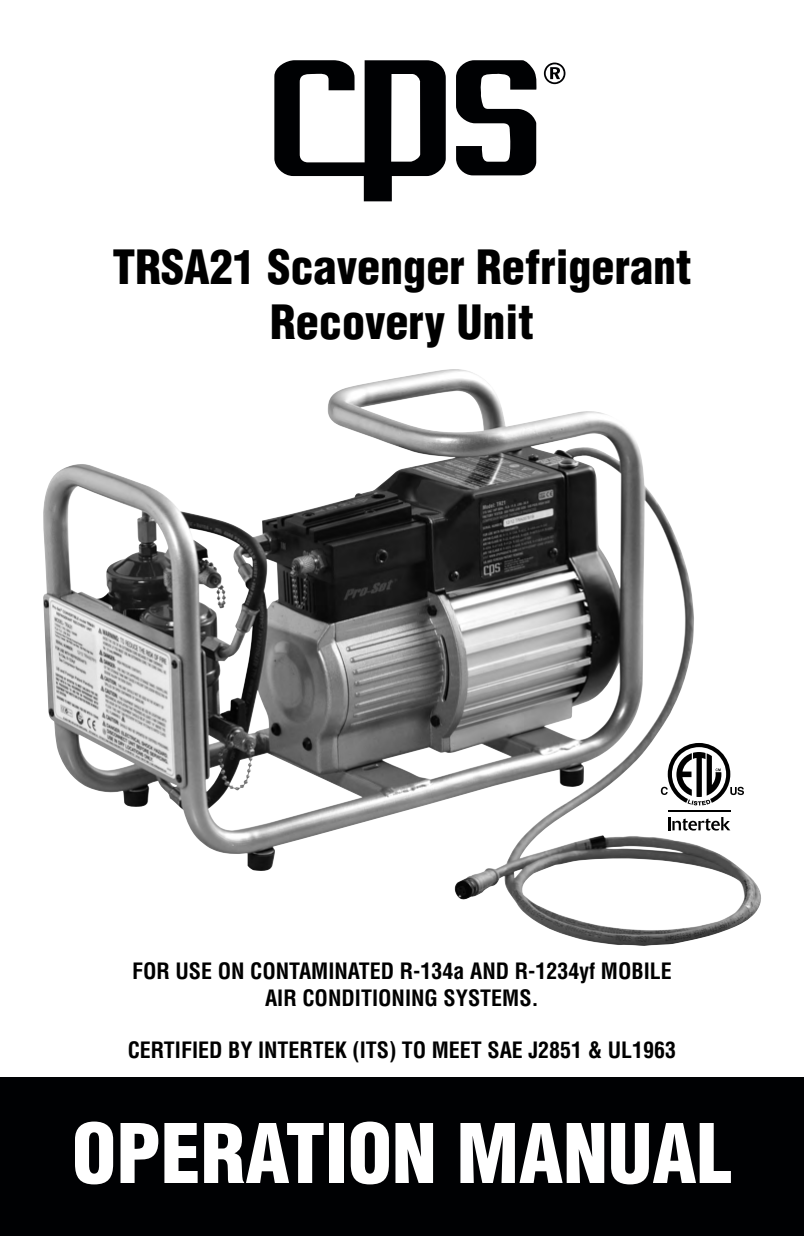
<style>
.page{position:relative;width:804px;height:1236px;background:#fff}
.page>*{position:absolute;margin:0;border:0;box-sizing:border-box;transform-origin:0 0}
.t1{font:900 condensed 80px "Helvetica";color:#fff}
.t2{font:900 condensed 46.2px "Helvetica";color:#000}
.t3{font:700 condensed 22px "Helvetica";color:#000}
</style>
<div class="page">
<div style="left:0;top:1078px;width:804px;height:158px;background:#000103"></div>
<svg style="left:456px;top:60px;width:81px;height:115px"></svg>
<svg style="left:274px;top:60px;width:172px;height:141px"></svg>
<svg style="left:544px;top:63px;width:21px;height:21px"></svg>
<img style="left:43px;top:370px;width:718px;height:576px">
<svg style="left:668px;top:817px;width:62px;height:14px"></svg>
<hr style="left:668px;top:810px;width:62px;height:2px;background:#000">
<svg style="left:661px;top:743px;width:83px;height:63px"></svg>
<p class="t2" style="left:112px;top:238px;width:581px">TRSA21 Scavenger Refrigerant</p>
<p class="t2" style="left:270px;top:293px;width:265px">Recovery Unit</p>
<p class="t3" style="left:132px;top:957px;width:541px">FOR USE ON CONTAMINATED R-134a AND R-1234yf MOBILE</p>
<p class="t3" style="left:265px;top:984px;width:275px">AIR CONDITIONING SYSTEMS.</p>
<p class="t3" style="left:128px;top:1037px;width:550px">CERTIFIED BY INTERTEK (ITS) TO MEET SAE J2851 &amp; UL1963</p>
<p class="t1" style="left:72px;top:1103px;width:662px">OPERATION MANUAL</p>
</div>
